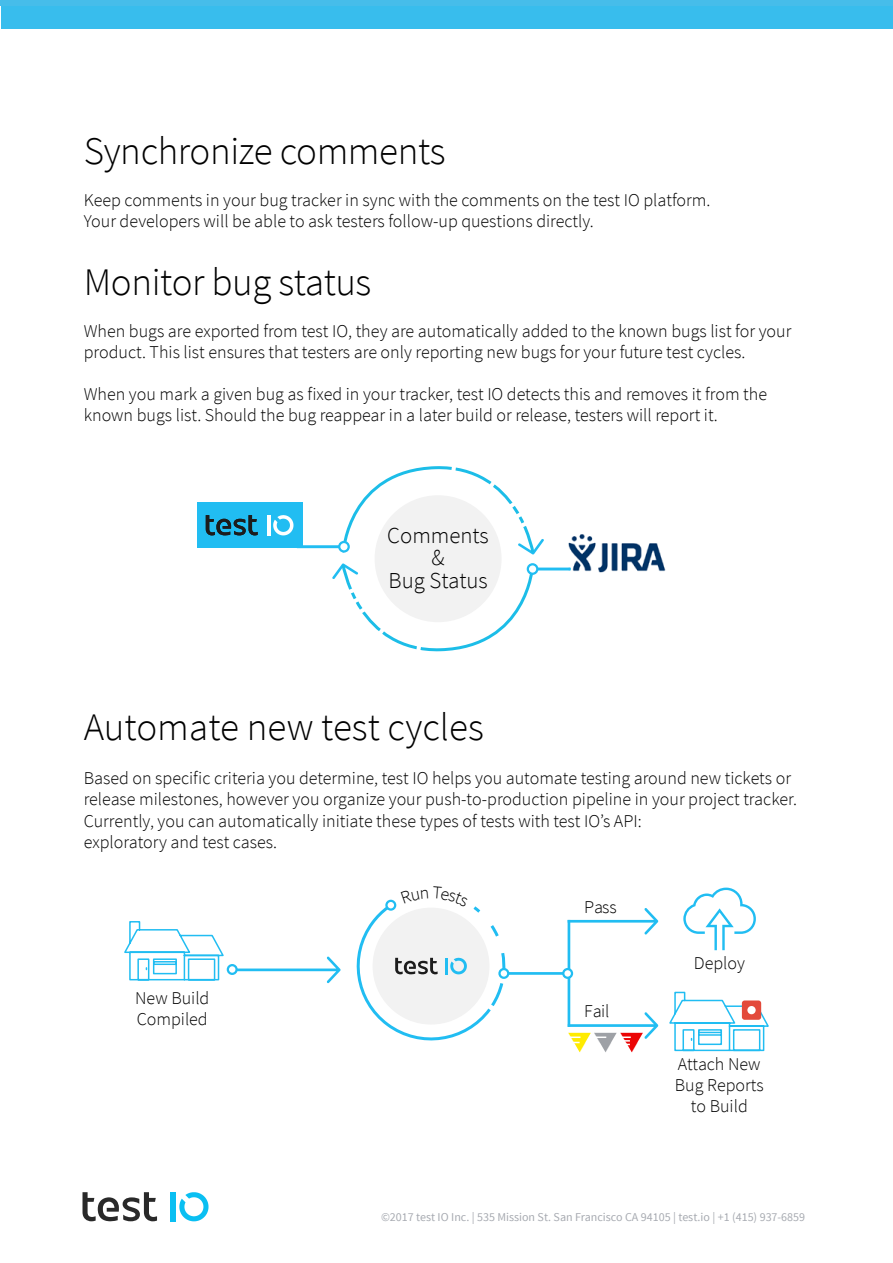
<style>
.page{position:relative;width:893px;height:1263px;background:#fff}
.page>*{position:absolute;margin:0;border:0;box-sizing:border-box;transform-origin:0 0}
.t1{font:300 39px "Source Sans Pro";letter-spacing:-.01em;color:#000}
.t2{font:300 22.8px/22.8px "Source Sans Pro";color:#000;text-align:center}
.t3{font:300 18px/21px "Source Sans Pro";color:#000}
.t4{font:12px "Source Sans Pro";color:#a7aab1}
</style>
<div class="page">
<div style="left:1px;top:1px;width:892px;height:28px;background:#38bded"></div>
<div style="left:170px;top:1192px;width:5px;height:29px;background:#0abff2"></div>
<svg style="left:83px;top:1192px;width:74px;height:29px"></svg>
<svg style="left:179px;top:1192px;width:30px;height:29px"></svg>
<div style="left:0;top:0;width:893px;height:6px;background:#46bdea"></div>
<img style="left:568px;top:534px;width:98px;height:38px">
<div style="left:197px;top:502px;width:105px;height:46px;background:#21bdf2"></div>
<hr style="left:267px;top:515px;width:3px;height:20px;background:#fff">
<svg style="left:206px;top:515px;width:52px;height:20px"></svg>
<div style="left:375px;top:495px;width:127px;height:127px;background:#f2f2f2;border-radius:50%"></div>
<svg style="left:273px;top:466px;width:271px;height:89px"></svg>
<svg style="left:332px;top:563px;width:239px;height:89px"></svg>
<svg style="left:339px;top:542px;width:10px;height:9px"></svg>
<div style="left:338px;top:541px;width:12px;height:12px;border:2px solid #21bdf2;border-radius:50%"></div>
<div style="left:528px;top:564px;width:9px;height:10px;background:#fcffff;border-radius:50%"></div>
<div style="left:527px;top:563px;width:11px;height:12px;border:2px solid #21bdf2;border-radius:50%"></div>
<svg style="left:235px;top:956px;width:106px;height:27px"></svg>
<div style="left:227px;top:964px;width:11px;height:11px;border:2px solid #21bdf2;border-radius:50%"></div>
<svg style="left:124px;top:921px;width:100px;height:60px"></svg>
<svg style="left:683px;top:888px;width:73px;height:62px"></svg>
<svg style="left:669px;top:991px;width:100px;height:61px"></svg>
<div style="left:742px;top:1000px;width:19px;height:20px;background:#e34a3b;border-radius:3px"></div>
<div style="left:747px;top:1006px;width:9px;height:8px;background:#fff;border-radius:50%"></div>
<svg style="left:356px;top:899px;width:302px;height:153px"></svg>
<h1 class="t1" style="left:84px;top:127px;width:363px">Synchronize comments</h1>
<p class="t3" style="left:84px;top:189px;width:628px">Keep comments in your bug tracker in sync with the comments on the test IO platform.<br>Your developers will be able to ask testers follow-up questions directly.</p>
<h1 class="t1" style="left:84px;top:258px;width:289px">Monitor bug status</h1>
<p class="t3" style="left:84px;top:320px;width:709px">When bugs are exported from test IO, they are automatically added to the known bugs list for your product. This list ensures that testers are only reporting new bugs for your future test cycles.</p>
<p class="t3" style="left:84px;top:383px;width:685px">When you mark a given bug as fixed in your tracker, test IO detects this and removes it from the known bugs list. Should the bug reappear in a later build or release, testers will report it.</p>
<p class="t2" style="left:387px;top:524px;width:103px">Comments &amp;<br>Bug Status</p>
<h1 class="t1" style="left:84px;top:704px;width:402px">Automate new test cycles</h1>
<p class="t3" style="left:84px;top:767px;width:715px;line-height:21.6px">Based on specific criteria you determine, test IO helps you automate testing around new tickets or release milestones, however you organize your push-to-production pipeline in your project tracker.<br>Currently, you can automatically initiate these types of tests with test IO’s API:<br>exploratory and test cases.</p>
<p class="t3" style="left:135px;top:987px;width:76px">New Build<br>Compiled</p>
<p class="t3" style="left:584px;top:897px;width:34px">Pass</p>
<p class="t3" style="left:584px;top:1001px;width:27px">Fail</p>
<p class="t3" style="left:694px;top:952px;width:53px">Deploy</p>
<p class="t3" style="left:675px;top:1054px;width:91px;text-align:center">Attach New<br>Bug Reports to Build</p>
<p class="t4" style="left:381px;top:1209px;width:426px">©2017 test IO Inc. | 535 Mission St. San Francisco CA 94105 | test.io | +1 (415) 937-6859</p>
</div>
